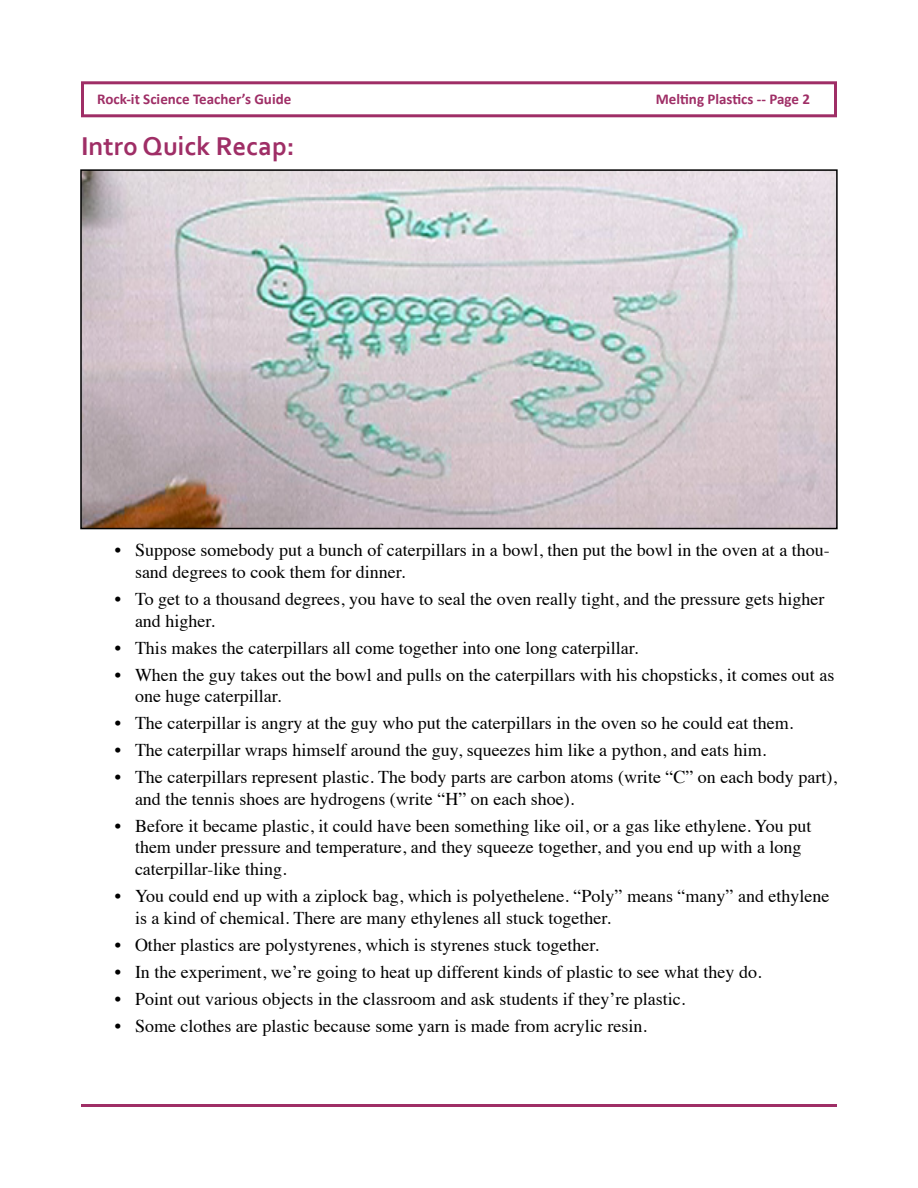
<style>
.page{position:relative;width:918px;height:1188px;background:#fff}
.page>*{position:absolute;margin:0;border:0;box-sizing:border-box;transform-origin:0 0}
.t1{font:700 27px "Corbel";color:#9f2e66}
.t2{font:18px/21.6px "Times";color:#000}
.t3{font:700 15px "Calibri";color:#9f2e66}
</style>
<div class="page">
<div style="left:81px;top:81px;width:756px;height:36px;border:3px solid #9f2e66"></div>
<hr style="left:81px;top:1104px;width:756px;height:3px;background:#9f2e66">
<img style="left:83px;top:172px;width:752px;height:354px">
<div style="left:80px;top:169px;width:758px;height:360px;border:2px solid #000"></div>
<p class="t3" style="left:97px;top:89px;width:196px">Rock-it Science Teacher’s Guide</p>
<p class="t3" style="left:656px;top:89px;width:156px">Melting Plastics -- Page 2</p>
<h1 class="t1" style="left:81px;top:129px;width:215px">Intro Quick Recap:</h1>
<p class="t2" style="left:135px;top:538px;width:696px;text-indent:-20px">• Suppose somebody put a bunch of caterpillars in a bowl, then put the bowl in the oven at a thou&shy;sand degrees to cook them for dinner.</p>
<p class="t2" style="left:135px;top:587px;width:691px;text-indent:-20px">• To get to a thousand degrees, you have to seal the oven really tight, and the pressure gets higher and higher.</p>
<p class="t2" style="left:115px;top:635px;width:523px">• This makes the caterpillars all come together into one long caterpillar.</p>
<p class="t2" style="left:135px;top:662px;width:701px;text-indent:-20px">• When the guy takes out the bowl and pulls on the caterpillars with his chopsticks, it comes out as one huge caterpillar.</p>
<p class="t2" style="left:115px;top:711px;width:678px">• The caterpillar is angry at the guy who put the caterpillars in the oven so he could eat them.</p>
<p class="t2" style="left:115px;top:738px;width:650px">• The caterpillar wraps himself around the guy, squeezes him like a python, and eats him.</p>
<p class="t2" style="left:135px;top:765px;width:703px;text-indent:-20px">• The caterpillars represent plastic. The body parts are carbon atoms (write “C” on each body part), and the tennis shoes are hydrogens (write “H” on each shoe).</p>
<p class="t2" style="left:135px;top:813px;width:678px;text-indent:-20px">• Before it became plastic, it could have been something like oil, or a gas like ethylene. You put them under pressure and temperature, and they squeeze together, and you end up with a long caterpillar-like thing.</p>
<p class="t2" style="left:135px;top:884px;width:696px;text-indent:-20px">• You could end up with a ziplock bag, which is polyethelene. “Poly” means “many” and ethylene is a kind of chemical. There are many ethylenes all stuck together.</p>
<p class="t2" style="left:115px;top:932px;width:483px">• Other plastics are polystyrenes, which is styrenes stuck together.</p>
<p class="t2" style="left:115px;top:959px;width:646px">• In the experiment, we’re going to heat up different kinds of plastic to see what they do.</p>
<p class="t2" style="left:115px;top:986px;width:570px">• Point out various objects in the classroom and ask students if they’re plastic.</p>
<p class="t2" style="left:115px;top:1013px;width:531px">• Some clothes are plastic because some yarn is made from acrylic resin.</p>
</div>
